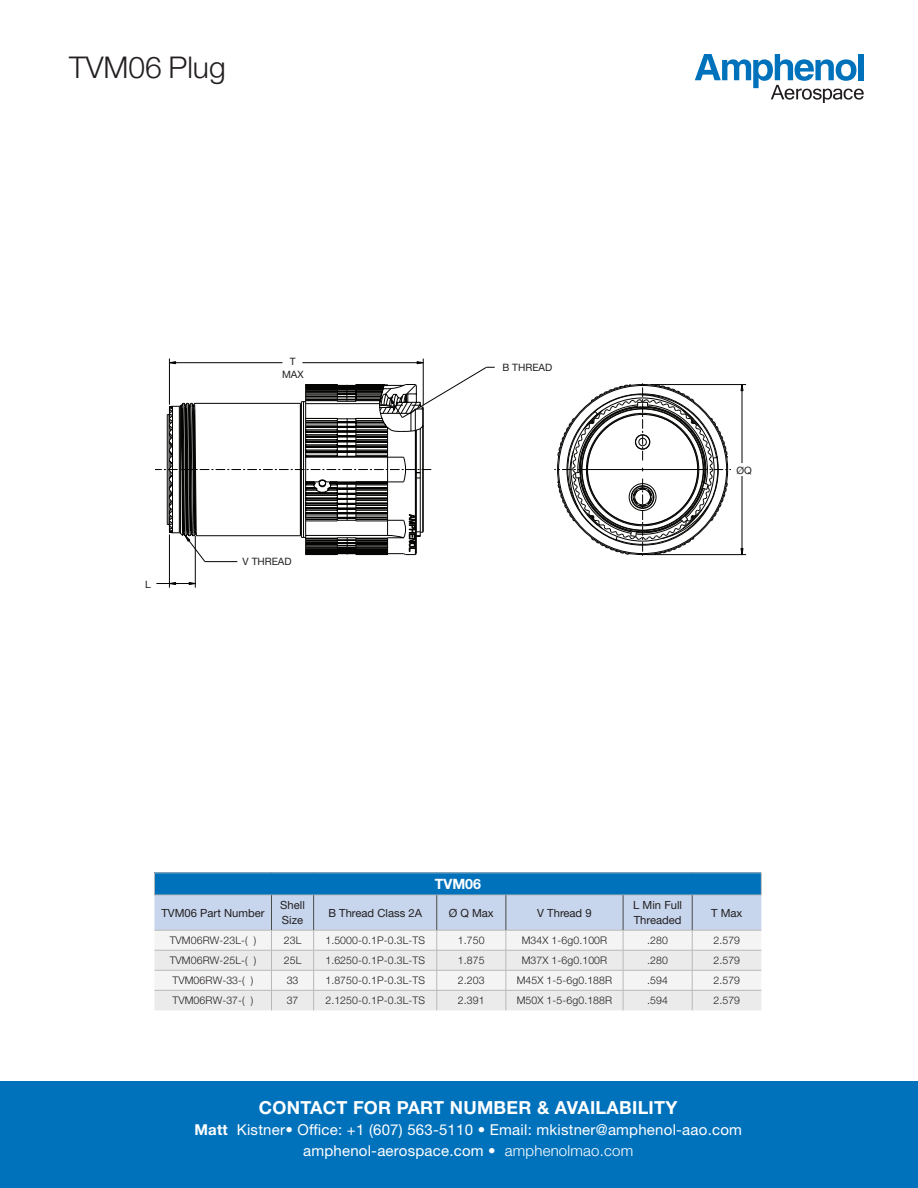
<style>
.page{position:relative;width:918px;height:1188px;background:#fff}
.page>*{position:absolute;margin:0;border:0;box-sizing:border-box;transform-origin:0 0}
.t1{font:300 30px "Helvetica Neue LT Std";color:#231f20}
.t2{font:700 18px "Helvetica Neue LT Std";letter-spacing:.015em;color:#fff}
.t3{font:15px/21px "Helvetica Neue LT Std";letter-spacing:.015em;color:#fff;text-align:center}
.Table_Heading_9_5_wh{font:700 14.25px "Helvetica Neue LT Std";color:#fff}
.table_text_center_he{font:11.25px/15px "Helvetica Neue LT Std";color:#231f20}
.Body_Text{font:300 10.5px "Helvetica Neue LT Std";letter-spacing:.01em;color:#231f20}
.t4{font:10.2px/12.1px "Helvetica Neue LT Std";color:#231f20;text-align:center}
.s1{font-weight:700}
.s2{font-weight:300}
</style>
<div class="page">
<div style="left:0;top:1082px;width:918px;height:106px;background:#0072bc"></div>
<svg style="left:695px;top:54px;width:169px;height:48px"></svg>
<svg style="left:154px;top:873px;width:608px;height:137px"></svg>
<hr style="left:271px;top:895px;width:1px;height:35px;background:#484d4a">
<hr style="left:313px;top:895px;width:1px;height:35px;background:#484d4a">
<hr style="left:436px;top:895px;width:1px;height:35px;background:#484d4a">
<hr style="left:506px;top:895px;width:1px;height:35px;background:#484d4a">
<hr style="left:623px;top:895px;width:1px;height:35px;background:#484d4a">
<hr style="left:692px;top:895px;width:1px;height:35px;background:#484d4a">
<svg style="left:170px;top:582px;width:6px;height:3px"></svg>
<svg style="left:188px;top:582px;width:7px;height:4px"></svg>
<svg style="left:740px;top:385px;width:4px;height:7px"></svg>
<svg style="left:740px;top:548px;width:4px;height:8px"></svg>
<hr style="left:423px;top:359px;width:1px;height:46px;background:#040503">
<hr style="left:195px;top:536px;width:1px;height:52px;background:#040503">
<hr style="left:156px;top:583px;width:39px;height:1px;background:#040503">
<hr style="left:169px;top:359px;width:1px;height:46px;background:#040503">
<hr style="left:169px;top:534px;width:1px;height:54px;background:#040503">
<hr style="left:647px;top:554px;width:99px;height:1px;background:#040503">
<hr style="left:742px;top:476px;width:1px;height:79px;background:#040503">
<hr style="left:742px;top:385px;width:1px;height:78px;background:#040503">
<hr style="left:650px;top:384px;width:96px;height:1px;background:#040503">
<svg style="left:155px;top:361px;width:340px;height:202px"></svg>
<svg style="left:554px;top:383px;width:177px;height:173px"></svg>
<p class="t1" style="left:69px;top:49px;width:158px">TVM06 Plug</p>
<p class="t4" style="left:145px;top:578px;width:7px">L</p>
<p class="t4" style="left:282px;top:356px;width:23px">T<br>MAX</p>
<p class="t4" style="left:243px;top:555px;width:51px">V THREAD</p>
<p class="t4" style="left:503px;top:361px;width:51px">B THREAD</p>
<p class="Table_Heading_9_5_wh" style="left:435px;top:875px;width:48px">TVM06</p>
<p class="t4" style="left:736px;top:464px;width:17px">ØQ</p>
<p class="table_text_center_he" style="left:162px;top:905px;width:104px">TVM06 Part Number</p>
<p class="table_text_center_he" style="left:280px;top:898px;width:26px">Shell<br>Size</p>
<p class="table_text_center_he" style="left:328px;top:905px;width:95px">B Thread Class 2A</p>
<p class="table_text_center_he" style="left:449px;top:905px;width:47px">Ø Q Max</p>
<p class="table_text_center_he" style="left:537px;top:905px;width:56px">V Thread 9</p>
<p class="table_text_center_he" style="left:633px;top:898px;width:50px">L Min Full<br>Threaded</p>
<p class="table_text_center_he" style="left:711px;top:905px;width:33px">T Max</p>
<p class="Body_Text" style="left:170px;top:934px;width:88px">TVM06RW-23L-( )</p>
<p class="Body_Text" style="left:284px;top:934px;width:19px">23L</p>
<p class="Body_Text" style="left:325px;top:934px;width:101px">1.5000-0.1P-0.3L-TS</p>
<p class="Body_Text" style="left:458px;top:934px;width:28px">1.750</p>
<p class="Body_Text" style="left:522px;top:934px;width:87px">M34X 1-6g0.100R</p>
<p class="Body_Text" style="left:647px;top:934px;width:22px">.280</p>
<p class="Body_Text" style="left:713px;top:934px;width:28px">2.579</p>
<p class="Body_Text" style="left:170px;top:954px;width:88px">TVM06RW-25L-( )</p>
<p class="Body_Text" style="left:284px;top:954px;width:19px">25L</p>
<p class="Body_Text" style="left:325px;top:954px;width:101px">1.6250-0.1P-0.3L-TS</p>
<p class="Body_Text" style="left:458px;top:954px;width:28px">1.875</p>
<p class="Body_Text" style="left:522px;top:954px;width:87px">M37X 1-6g0.100R</p>
<p class="Body_Text" style="left:647px;top:954px;width:22px">.280</p>
<p class="Body_Text" style="left:713px;top:954px;width:28px">2.579</p>
<p class="Body_Text" style="left:173px;top:974px;width:82px">TVM06RW-33-( )</p>
<p class="Body_Text" style="left:287px;top:974px;width:13px">33</p>
<p class="Body_Text" style="left:325px;top:974px;width:101px">1.8750-0.1P-0.3L-TS</p>
<p class="Body_Text" style="left:458px;top:974px;width:28px">2.203</p>
<p class="Body_Text" style="left:517px;top:974px;width:97px">M45X 1-5-6g0.188R</p>
<p class="Body_Text" style="left:647px;top:974px;width:22px">.594</p>
<p class="Body_Text" style="left:713px;top:974px;width:28px">2.579</p>
<p class="Body_Text" style="left:173px;top:994px;width:82px">TVM06RW-37-( )</p>
<p class="Body_Text" style="left:287px;top:994px;width:13px">37</p>
<p class="Body_Text" style="left:325px;top:994px;width:101px">2.1250-0.1P-0.3L-TS</p>
<p class="Body_Text" style="left:458px;top:994px;width:28px">2.391</p>
<p class="Body_Text" style="left:517px;top:994px;width:97px">M50X 1-5-6g0.188R</p>
<p class="Body_Text" style="left:647px;top:994px;width:22px">.594</p>
<p class="Body_Text" style="left:713px;top:994px;width:28px">2.579</p>
<h2 class="t2" style="left:259px;top:1096px;width:420px">CONTACT FOR PART NUMBER &amp; AVAILABILITY</h2>
<h3 class="t3" style="left:194px;top:1119px;width:549px"><span class="s1">Matt</span> Kistner<span class="s2">•</span> Office: +1 (607) 563-5110 <span class="s2">•</span> Email: mkistner@amphenol-aao.com amphenol-aerospace.com <span class="s2">• amphenolmao.com</span></h3>
</div>
